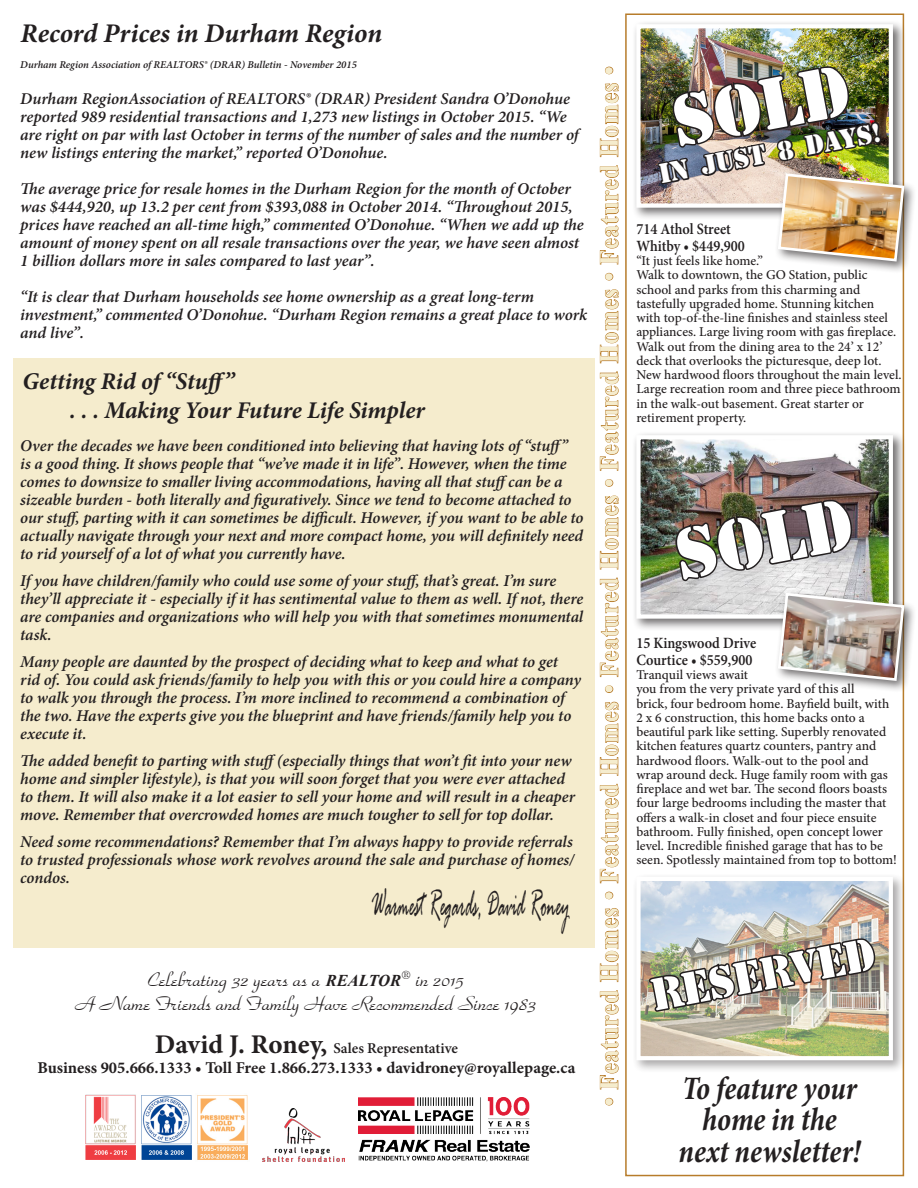
<style>
.page{position:relative;width:918px;height:1188px;background:#fff}
.page>*{position:absolute;margin:0;border:0;box-sizing:border-box;transform-origin:0 0}
.t1{font:72px "Steamer";color:#fff}
.t2{font:45px "Steamer";color:#fff}
.t3{font:italic 42.15px "Rage";color:#231f20;scale:.41 1}
.t4{font:italic 700 condensed 33px "Minion Pro";letter-spacing:-.005em;color:#231f20;scale:.91 1}
.t5{font:italic 700 27px "Minion Pro";color:#231f20}
.t6{font:27px "Steamer";color:#fff}
.t7{font:700 26.4px "Times New Roman";letter-spacing:.04em;color:#f5eccd;scale:.91 1}
.t8{font:italic 700 24px "Minion Pro";letter-spacing:-.005em;color:#231f20}
.t9{font:21px "Park Avenue BT";color:#231f20}
.t10{font:italic 600 16.5px/18px "Minion Pro";letter-spacing:-.005em;color:#231f20}
.t11{font:700 16.5px "Minion Pro";color:#231f20}
.t12{font:600 15.6px "Minion Pro";color:#231f20;scale:.91 1}
.t13{font:600 15px "Minion Pro";color:#231f20}
.t14{font:500 13.5px/14.2px "Minion Pro";letter-spacing:-.005em;color:#231f20}
.t15{font:italic 600 10.5px "Minion Pro";color:#231f20}
.s1{font-family:"Times New Roman";font-weight:700;font-style:italic;font-size:16.5px}
.s2{font-weight:700;font-size:27px}
</style>
<div class="page">
<div style="left:14px;top:358px;width:581px;height:590px;background:#f5eccd"></div>
<svg style="left:605px;top:1098px;width:9px;height:8px"></svg>
<svg style="left:600px;top:990px;width:19px;height:100px"></svg>
<svg style="left:600px;top:908px;width:19px;height:74px"></svg>
<svg style="left:605px;top:891px;width:9px;height:9px"></svg>
<svg style="left:600px;top:784px;width:19px;height:100px"></svg>
<svg style="left:600px;top:701px;width:19px;height:75px"></svg>
<svg style="left:605px;top:685px;width:9px;height:8px"></svg>
<svg style="left:600px;top:577px;width:19px;height:100px"></svg>
<svg style="left:600px;top:495px;width:19px;height:75px"></svg>
<svg style="left:605px;top:479px;width:9px;height:8px"></svg>
<svg style="left:600px;top:371px;width:19px;height:100px"></svg>
<svg style="left:600px;top:289px;width:19px;height:75px"></svg>
<svg style="left:605px;top:273px;width:9px;height:8px"></svg>
<svg style="left:600px;top:165px;width:19px;height:100px"></svg>
<svg style="left:600px;top:83px;width:19px;height:74px"></svg>
<svg style="left:605px;top:66px;width:9px;height:9px"></svg>
<div style="left:632px;top:873px;width:274px;height:200px;background:#231f20;opacity:.65"></div>
<img style="left:641px;top:882px;width:247px;height:173px">
<div style="left:636px;top:877px;width:257px;height:183px;border:4px solid #fff"></div>
<div style="left:632px;top:20px;width:274px;height:200px;background:#231f20;opacity:.65"></div>
<img style="left:641px;top:29px;width:247px;height:174px">
<div style="left:636px;top:24px;width:257px;height:184px;border:4px solid #fff"></div>
<div style="left:774px;top:170px;width:143px;height:104px;background:#231f20;opacity:.65"></div>
<img style="left:358px;top:1097px;width:171px;height:64px">
<img style="left:85px;top:1094px;width:51px;height:66px">
<img style="left:141px;top:1095px;width:51px;height:65px">
<img style="left:197px;top:1095px;width:51px;height:65px">
<img style="left:262px;top:1108px;width:82px;height:53px">
<div style="left:632px;top:431px;width:274px;height:200px;background:#231f20;opacity:.65"></div>
<img style="left:641px;top:440px;width:247px;height:174px">
<div style="left:636px;top:435px;width:257px;height:184px;border:4px solid #fff"></div>
<img style="left:655px;top:43px;width:251px;height:220px">
<div style="left:774px;top:589px;width:143px;height:104px;background:#231f20;opacity:.65"></div>
<img style="left:675px;top:476px;width:231px;height:206px">
<img style="left:647px;top:912px;width:230px;height:130px">
<p class="t5" style="left:21px;top:14px;width:363px">Record Prices in Durham Region</p>
<p class="t15" style="left:20px;top:58px;width:338px">Durham Region Association of REALTORS® (DRAR) Bulletin - November 2015</p>
<p class="t10" style="left:20px;top:90px;width:560px">Durham RegionAssociation of REALTORS® (DRAR) President Sandra O’Donohue reported 989 residential transactions and 1,273 new listings in October 2015. “We are right on par with last October in terms of the number of sales and the number of</p>
<p class="t10" style="left:20px;top:144px;width:369px">new listings entering the market,” reported O’Donohue.</p>
<p class="t10" style="left:20px;top:180px;width:565px">The average price for resale homes in the Durham Region for the month of October was $444,920, up 13.2 per cent from $393,088 in October 2014. “Throughout 2015, prices have reached an all-time high,” commented O’Donohue. “When we add up the amount of money spent on all resale transactions over the year, we have seen almost 1 billion dollars more in sales compared to last year”.</p>
<p class="t10" style="left:20px;top:288px;width:568px">“It is clear that Durham households see home ownership as a great long-term investment,” commented O’Donohue. “Durham Region remains a great place to work and live”.</p>
<p class="t8" style="left:22px;top:365px;width:214px">Getting Rid of “Stuff”</p>
<p class="t8" style="left:70px;top:393px;width:357px">. . . Making Your Future Life Simpler</p>
<p class="t10" style="left:20px;top:437px;width:565px">Over the decades we have been conditioned into believing that having lots of “stuff”<br>is a good thing. It shows people that “we’ve made it in life”. However, when the time comes to downsize to smaller living accommodations, having all that stuff can be a sizeable burden - both literally and figuratively. Since we tend to become attached to our stuff, parting with it can sometimes be difficult. However, if you want to be able to actually navigate through your next and more compact home, you will definitely need to rid yourself of a lot of what you currently have.</p>
<p class="t10" style="left:20px;top:572px;width:565px">If you have children/family who could use some of your stuff, that’s great. I’m sure they’ll appreciate it - especially if it has sentimental value to them as well. If not, there are companies and organizations who will help you with that sometimes monumental task.</p>
<p class="t10" style="left:20px;top:653px;width:562px">Many people are daunted by the prospect of deciding what to keep and what to get rid of. You could ask friends/family to help you with this or you could hire a company to walk you through the process. I’m more inclined to recommend a combination of the two. Have the experts give you the blueprint and have friends/family help you to execute it.</p>
<p class="t10" style="left:20px;top:752px;width:556px">The added benefit to parting with stuff (especially things that won’t fit into your new home and simpler lifestyle), is that you will soon forget that you were ever attached to them. It will also make it a lot easier to sell your home and will result in a cheaper move. Remember that overcrowded homes are much tougher to sell for top dollar.</p>
<p class="t10" style="left:20px;top:833px;width:556px;text-align:justify">Need some recommendations? Remember that I’m always happy to provide referrals to trusted professionals whose work revolves around the sale and purchase of homes/ condos.</p>
<p class="t3" style="left:371px;top:881px;width:485px">Warmest Regards, David Roney</p>
<p class="t9" style="left:148px;top:968px;width:318px">Celebrating 32 years as a <span class="s1">REALTOR</span><sup>®</sup> in 2015</p>
<p class="t9" style="left:76px;top:992px;width:463px">A Name Friends and Family Have Recommended Since 1983</p>
<p class="t13" style="left:155px;top:1037px;width:305px"><span class="s2">David J. Roney,</span> Sales Representative</p>
<p class="t11" style="left:37px;top:1056px;width:539px">Business 905.666.1333 • Toll Free 1.866.273.1333 • davidroney@royallepage.ca</p>
<p class="t7" style="left:591px;top:1106px;width:1144px;rotate:-90deg">• Featured Homes • Featured Homes • Featured Homes • Featured Homes • Featured Homes •</p>
<p class="t1" style="left:665px;top:80px;width:179px;rotate:-11deg">Sold</p>
<p class="t6" style="left:657px;top:158px;width:226px;rotate:-11deg">in just 8 days!</p>
<p class="t12" style="left:636px;top:218px;width:105px">714 Athol Street</p>
<p class="t12" style="left:636px;top:235px;width:121px">Whitby • $449,900</p>
<p class="t14" style="left:636px;top:254px;width:267px">“It just feels like home.”<br>Walk to downtown, the GO Station, public school and parks from this charming and tastefully upgraded home. Stunning kitchen with top-of-the-line finishes and stainless steel appliances. Large living room with gas fireplace.<br>Walk out from the dining area to the 24’ x 12’ deck that overlooks the picturesque, deep lot.<br>New hardwood floors throughout the main level.<br>Large recreation room and three piece bathroom in the walk-out basement. Great starter or retirement property.</p>
<p class="t1" style="left:668px;top:513px;width:179px;rotate:-11deg">Sold</p>
<p class="t12" style="left:636px;top:632px;width:133px">15 Kingswood Drive</p>
<p class="t12" style="left:636px;top:649px;width:129px">Courtice • $559,900</p>
<p class="t14" style="left:636px;top:668px;width:262px">Tranquil views await<br>you from the very private yard of this all<br>brick, four bedroom home. Bayfield built, with 2 x 6 construction, this home backs onto a beautiful park like setting. Superbly renovated kitchen features quartz counters, pantry and hardwood floors. Walk-out to the pool and wrap around deck. Huge family room with gas fireplace and wet bar. The second floors boasts four large bedrooms including the master that offers a walk-in closet and four piece ensuite bathroom. Fully finished, open concept lower level. Incredible finished garage that has to be seen. Spotlessly maintained from top to bottom!</p>
<p class="t2" style="left:647px;top:969px;width:228px;rotate:-11deg">reserved</p>
<p class="t4" style="left:682px;top:1065px;width:194px">To feature your</p>
<p class="t4" style="left:702px;top:1097px;width:149px">home in the</p>
<p class="t4" style="left:679px;top:1128px;width:201px">next newsletter!</p>
</div>
